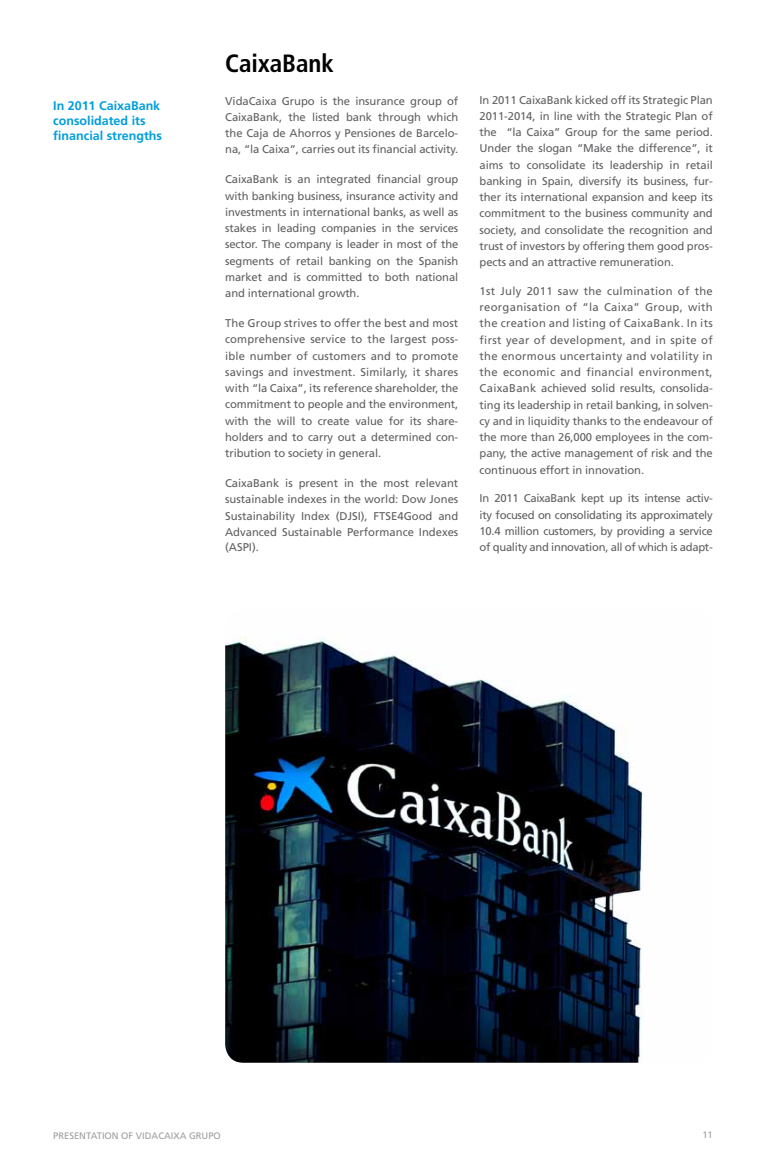
<style>
.page{position:relative;width:766px;height:1170px;background:#fff}
.page>*{position:absolute;margin:0;border:0;box-sizing:border-box;transform-origin:0 0}
.t1{font:700 condensed 25px "Frutiger LT Std";color:#000}
.t2{font:700 12.5px/15px "Frutiger LT Std";color:#009ddc}
.t3{font:11.25px/16.2px "Frutiger LT Std";letter-spacing:-.01em;color:#5f6062;text-align:justify}
.t4{font:9.38px "Frutiger LT Std";color:#9c9e9f}
</style>
<div class="page">
<img style="left:225px;top:637px;width:418px;height:425px">
<p class="t2" style="left:53px;top:98px;width:110px">In 2011 CaixaBank consolidated its financial strengths</p>
<p class="t1" style="left:225px;top:49px;width:110px">CaixaBank</p>
<p class="t3" style="left:225px;top:93px;width:234px">VidaCaixa Grupo is the insurance group of CaixaBank, the listed bank through which the Caja de Ahorros y Pensiones de Barcelo&shy;na, “la Caixa”, carries out its financial activity.</p>
<p class="t3" style="left:225px;top:171px;width:234px">CaixaBank is an integrated financial group with banking business, insurance activity and investments in international banks, as well as stakes in leading companies in the services sector. The company is leader in most of the segments of retail banking on the Spanish market and is committed to both national and international growth.</p>
<p class="t3" style="left:225px;top:315px;width:234px">The Group strives to offer the best and most comprehensive service to the largest poss&shy;ible number of customers and to promote savings and investment. Similarly, it shares with “la Caixa”, its reference shareholder, the commitment to people and the environment, with the will to create value for its share&shy;holders and to carry out a determined con&shy;tribution to society in general.</p>
<p class="t3" style="left:225px;top:475px;width:234px">CaixaBank is present in the most relevant sustainable indexes in the world: Dow Jones Sustainability Index (DJSI), FTSE4Good and Advanced Sustainable Performance Indexes</p>
<p class="t3" style="left:225px;top:539px;width:35px">(ASPI).</p>
<p class="t3" style="left:479px;top:92px;width:234px">In 2011 CaixaBank kicked off its Strategic Plan 2011-2014, in line with the Strategic Plan of the “la Caixa” Group for the same period.<br>Under the slogan “Make the difference”, it aims to consolidate its leadership in retail banking in Spain, diversify its business, fur&shy;ther its international expansion and keep its commitment to the business community and society, and consolidate the recognition and trust of investors by offering them good pros&shy;pects and an attractive remuneration.</p>
<p class="t3" style="left:479px;top:283px;width:234px">1st July 2011 saw the culmination of the reorganisation of “la Caixa” Group, with the creation and listing of CaixaBank. In its first year of development, and in spite of the enormous uncertainty and volatility in the economic and financial environment, CaixaBank achieved solid results, consolida&shy;ting its leadership in retail banking, in solven&shy;cy and in liquidity thanks to the endeavour of the more than 26,000 employees in the com&shy;pany, the active management of risk and the continuous effort in innovation.</p>
<p class="t3" style="left:479px;top:490px;width:234px">In 2011 CaixaBank kept up its intense activ&shy;ity focused on consolidating its approximately 10.4 million customers, by providing a service of quality and innovation, all of which is adapt-</p>
<p class="t4" style="left:53px;top:1130px;width:169px">Presentation of VidaCaixa Grupo</p>
<p class="t4" style="left:702px;top:1129px;width:12px">11</p>
</div>
